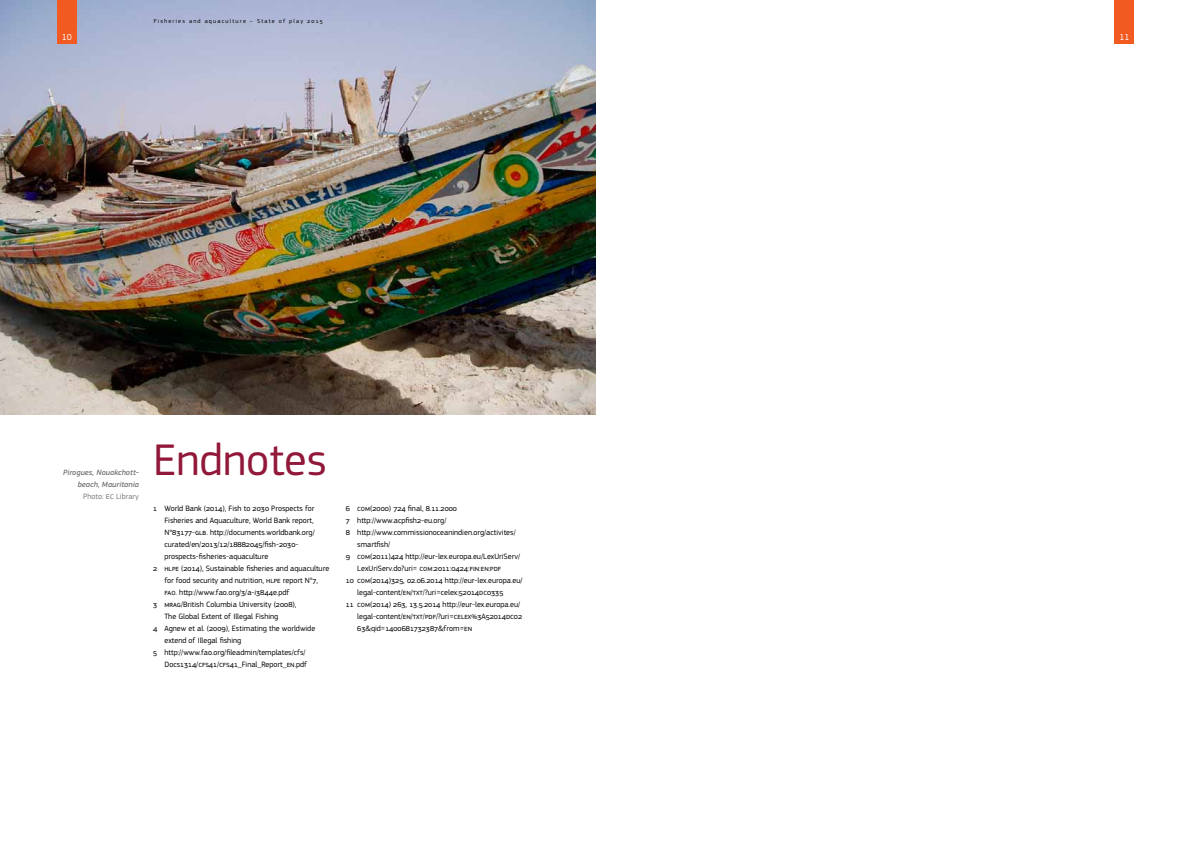
<style>
.page{position:relative;width:1191px;height:842px;background:#fff}
.page>*{position:absolute;margin:0;border:0;box-sizing:border-box;transform-origin:0 0}
.t1{font:46px "EC Square Sans Pro";color:#911839}
.t2{font:9px "EC Square Sans Pro";color:#fff}
.t3{font:8px "EC Square Sans Pro";color:#000}
.t4{font:italic 500 8px/12px "EC Square Sans Pro";color:#77787b;text-align:right}
.t5{font:6px "EC Square Sans Pro";letter-spacing:.2em;color:#000}
.s1{font-weight:400;font-style:normal}
.s2{font-weight:400;font-style:normal;font-size:9px}
</style>
<div class="page">
<img style="left:0;top:0;width:595px;height:415px">
<div style="left:1114px;top:0;width:20px;height:43px;background:#f15a21"></div>
<div style="left:57px;top:0;width:20px;height:43px;background:#f15a21"></div>
<p class="t2" style="left:62px;top:31px;width:12px">10</p>
<p class="t5" style="left:154px;top:17px;width:170px">Fisheries and aquaculture – State of play 2015</p>
<p class="t4" style="left:63px;top:466px;width:77px">Pirogues, Nouakchott&shy;beach, Mauritania<br><span class="s1">Photo:</span> <span class="s2">ec</span> <span class="s1">Library</span></p>
<h1 class="t1" style="left:153px;top:433px;width:175px">Endnotes</h1>
<p class="t3" style="left:153px;top:503px;width:163px">1 World Bank (2014), Fish to 2030 Prospects for</p>
<p class="t3" style="left:164px;top:515px;width:151px">Fisheries and Aquaculture, World Bank report,</p>
<p class="t3" style="left:164px;top:527px;width:152px">N°83177-GLB. http://documents.worldbank.org/</p>
<p class="t3" style="left:164px;top:539px;width:135px">curated/en/2013/12/18882045/fish-2030-</p>
<p class="t3" style="left:164px;top:551px;width:105px">prospects-fisheries-aquaculture</p>
<p class="t3" style="left:153px;top:563px;width:178px">2 HLPE (2014), Sustainable fisheries and aquaculture</p>
<p class="t3" style="left:164px;top:575px;width:155px">for food security and nutrition, HLPE report N°7,</p>
<p class="t3" style="left:164px;top:587px;width:126px">FAO. http://www.fao.org/3/a-i3844e.pdf</p>
<p class="t3" style="left:153px;top:599px;width:145px">3 MRAG/British Columbia University (2008),</p>
<p class="t3" style="left:164px;top:611px;width:115px">The Global Extent of Illegal Fishing</p>
<p class="t3" style="left:153px;top:623px;width:164px">4 Agnew et al. (2009), Estimating the worldwide</p>
<p class="t3" style="left:164px;top:635px;width:78px">extend of Illegal fishing</p>
<p class="t3" style="left:153px;top:647px;width:154px">5 http://www.fao.org/fileadmin/templates/cfs/</p>
<p class="t3" style="left:164px;top:659px;width:144px">Docs1314/CFS41/CFS41_Final_Report_EN.pdf</p>
<p class="t3" style="left:346px;top:503px;width:113px">6 COM(2000) 724 final, 8.11.2000</p>
<p class="t3" style="left:346px;top:515px;width:102px">7 http://www.acpfish2-eu.org/</p>
<p class="t3" style="left:346px;top:527px;width:171px">8 http://www.commissionoceanindien.org/activites/</p>
<p class="t3" style="left:357px;top:539px;width:34px">smartfish/</p>
<p class="t3" style="left:346px;top:551px;width:176px">9 COM(2011)424 http://eur-lex.europa.eu/LexUriServ/</p>
<p class="t3" style="left:357px;top:563px;width:145px">LexUriServ.do?uri= COM:2011:0424:FIN:EN:PDF</p>
<p class="t3" style="left:346px;top:575px;width:178px">10 COM(2014)325, 02.06.2014 http://eur-lex.europa.eu/</p>
<p class="t3" style="left:357px;top:587px;width:147px">legal-content/EN/TXT/?uri=celex:52014DC0335</p>
<p class="t3" style="left:346px;top:599px;width:176px">11 COM(2014) 263, 13.5.2014 http://eur-lex.europa.eu/</p>
<p class="t3" style="left:357px;top:611px;width:166px">legal-content/EN/TXT/PDF/?uri=CE LEX%3A52014DC02</p>
<p class="t3" style="left:357px;top:623px;width:116px">63&amp;qid=1400681732387&amp;from=EN</p>
<p class="t2" style="left:1119px;top:31px;width:12px">11</p>
</div>
